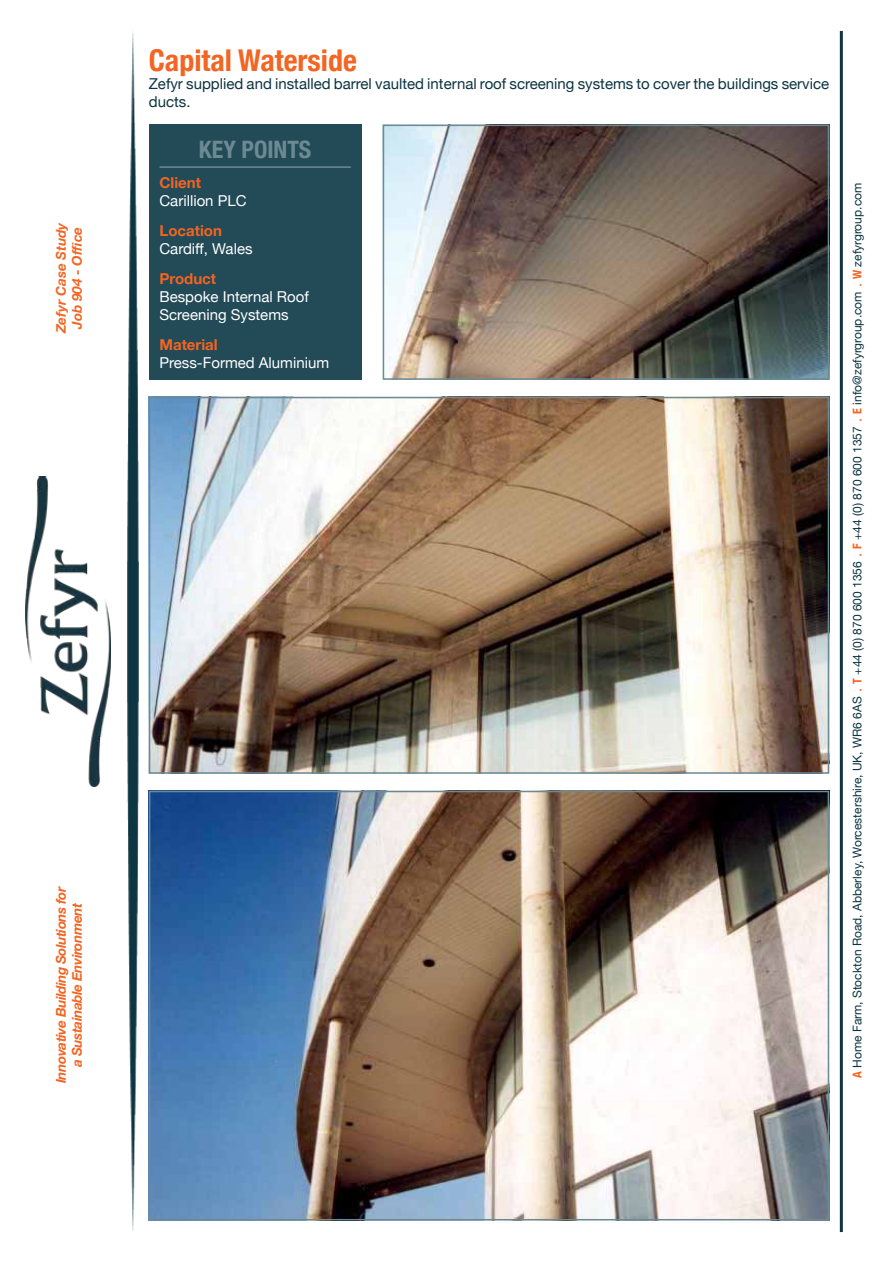
<style>
.page{position:relative;width:893px;height:1263px;background:#fff}
.page>*{position:absolute;margin:0;border:0;box-sizing:border-box;transform-origin:0 0}
.t1{font:700 condensed 30px "Helvetica Neue";color:#f26522}
.t2{font:700 condensed 24px "Helvetica Neue";color:#6b8a94}
.t3{font:15px/18px "Helvetica Neue";color:#0c3441}
.t4{font:15px/18px "Helvetica Neue";color:#fff}
.t5{font:700 15px "Helvetica Neue";color:#f26522}
.t6{font:italic 700 13.5px/16.2px "Helvetica Neue";letter-spacing:-.03em;color:#f26522;text-align:center}
.t7{font:italic 700 13.5px/16.2px "Helvetica Neue";color:#f26522;text-align:center}
.t8{font:12px "Helvetica Neue";color:#0c3441}
.s1{font-weight:700;font-stretch:condensed;color:#f26522}
.s2{font-size:15px;color:#f26522}
</style>
<div class="page">
<img style="left:127px;top:32px;width:11px;height:1199px">
<hr style="left:840px;top:31px;width:3px;height:1201px;background:#103541">
<img style="left:25px;top:476px;width:85px;height:311px">
<div style="left:149px;top:125px;width:212px;height:255px;background:#224a57"></div>
<img style="left:152px;top:400px;width:674px;height:371px">
<div style="left:149px;top:397px;width:680px;height:377px;border:2px solid #6b8a94"></div>
<img style="left:152px;top:794px;width:674px;height:423px">
<div style="left:149px;top:791px;width:680px;height:429px;border:2px solid #6b8a94"></div>
<img style="left:386px;top:128px;width:440px;height:249px">
<div style="left:383px;top:125px;width:446px;height:255px;border:2px solid #6b8a94"></div>
<hr style="left:159px;top:166px;width:192px;height:2px;background:#6b8a94">
<p class="t7" style="left:53px;top:333px;width:113px;rotate:-90deg">Zefyr Case Study<br>Job 904 - Office</p>
<p class="t6" style="left:53px;top:1083px;width:199px;rotate:-90deg">Innovative Building Solutions for a Sustainable Environment</p>
<h1 class="t1" style="left:149px;top:36px;width:210px">Capital Waterside</h1>
<p class="t3" style="left:149px;top:74px;width:682px">Zefyr supplied and installed barrel vaulted internal roof screening systems to cover the buildings service ducts.</p>
<h2 class="t2" style="left:199px;top:130px;width:114px">Key Points</h2>
<p class="t5" style="left:159px;top:169px;width:43px">Client</p>
<p class="t4" style="left:159px;top:191px;width:89px">Carillion PLC</p>
<p class="t5" style="left:159px;top:217px;width:64px">Location</p>
<p class="t4" style="left:159px;top:239px;width:95px">Cardiff, Wales</p>
<p class="t5" style="left:159px;top:265px;width:58px">Product</p>
<p class="t4" style="left:159px;top:287px;width:151px">Bespoke Internal Roof<br>Screening Systems</p>
<p class="t5" style="left:159px;top:331px;width:60px">Material</p>
<p class="t4" style="left:159px;top:353px;width:171px">Press-Formed Aluminium</p>
<p class="t8" style="left:847px;top:1078px;width:896px;rotate:-90deg"><span class="s1">A</span> Home Farm, Stockton Road, Abberley, Worcestershire, UK, WR6 6AS <span class="s2">.</span> <span class="s1">T</span> +44 (0) 870 600 1356 <span class="s2">.</span> <span class="s1">F</span> +44 (0) 870 600 1357 <span class="s2">.</span> <span class="s1">E</span> info@zefyrgroup.com <span class="s2">.</span> <span class="s1">W</span> zefyrgroup.com</p>
</div>
